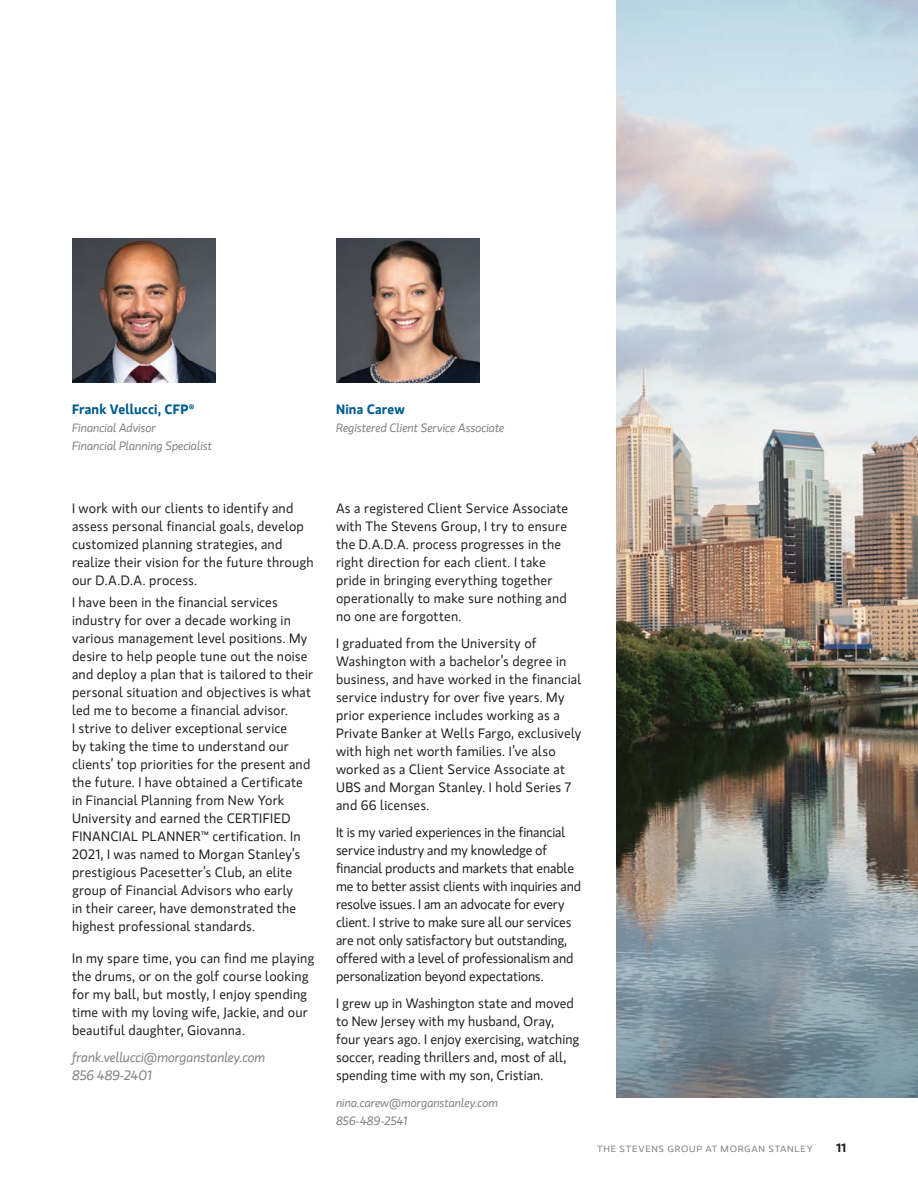
<style>
.page{position:relative;width:918px;height:1188px;background:#fff}
.page>*{position:absolute;margin:0;border:0;box-sizing:border-box;transform-origin:0 0}
.t1{font:13.5px/18px "MS Gloriola II Std";letter-spacing:.015em;color:#231f20}
.t2{font:13.5px/18px "MS Gloriola II Std";letter-spacing:-.01em;color:#231f20}
.t3{font:italic 13.5px/18px "MS Gloriola II Std";letter-spacing:-.015em;color:#808285}
.t4{font:700 13.5px "MS Gloriola II Std";letter-spacing:.015em;color:#005d91}
.t5{font:italic 12px/18px "MS Gloriola II Std";letter-spacing:-.01em;color:#808285}
.t6{font:700 12px "MS Gloriola II Std";color:#231f20}
.t7{font:9px "MS Gloriola II Std";letter-spacing:.07em;color:#808285;scale:1.1 1}
</style>
<div class="page">
<img style="left:616px;top:0;width:302px;height:1098px">
<img style="left:72px;top:239px;width:144px;height:143px">
<img style="left:336px;top:239px;width:144px;height:143px">
<p class="t4" style="left:72px;top:400px;width:124px">Frank Vellucci, CFP®</p>
<p class="t5" style="left:72px;top:419px;width:142px">Financial Advisor<br>Financial Planning Specialist</p>
<p class="t1" style="left:72px;top:499px;width:243px">I work with our clients to identify and assess personal financial goals, develop customized planning strategies, and realize their vision for the future through our D.A.D.A. process.</p>
<p class="t1" style="left:72px;top:593px;width:243px">I have been in the financial services industry for over a decade working in various management level positions. My desire to help people tune out the noise and deploy a plan that is tailored to their personal situation and objectives is what led me to become a financial advisor.<br>I strive to deliver exceptional service<br>by taking the time to understand our clients’ top priorities for the present and the future. I have obtained a Certificate in Financial Planning from New York University and earned the CERTIFIED FINANCIAL PLANNER™ certification. In 2021, I was named to Morgan Stanley’s prestigious Pacesetter’s Club, an elite group of Financial Advisors who early<br>in their career, have demonstrated the highest professional standards.</p>
<p class="t1" style="left:72px;top:949px;width:244px">In my spare time, you can find me playing the drums, or on the golf course looking for my ball, but mostly, I enjoy spending time with my loving wife, Jackie, and our beautiful daughter, Giovanna.</p>
<p class="t3" style="left:72px;top:1048px;width:195px">frank.vellucci@morganstanley.com<br>856 489-2401</p>
<p class="t4" style="left:336px;top:399px;width:70px">Nina Carew</p>
<p class="t5" style="left:336px;top:419px;width:170px">Registered Client Service Associate</p>
<p class="t1" style="left:336px;top:499px;width:234px">As a registered Client Service Associate with The Stevens Group, I try to ensure the D.A.D.A. process progresses in the right direction for each client. I take pride in bringing everything together operationally to make sure nothing and no one are forgotten.</p>
<p class="t1" style="left:336px;top:634px;width:247px">I graduated from the University of Washington with a bachelor’s degree in business, and have worked in the financial service industry for over five years. My prior experience includes working as a Private Banker at Wells Fargo, exclusively with high net worth families. I’ve also worked as a Client Service Associate at UBS and Morgan Stanley. I hold Series 7 and 66 licenses.</p>
<p class="t2" style="left:336px;top:823px;width:247px">It is my varied experiences in the financial service industry and my knowledge of financial products and markets that enable me to better assist clients with inquiries and resolve issues. I am an advocate for every client. I strive to make sure all our services are not only satisfactory but outstanding, offered with a level of professionalism and personalization beyond expectations.</p>
<p class="t1" style="left:336px;top:994px;width:245px">I grew up in Washington state and moved to New Jersey with my husband, Oray, four years ago. I enjoy exercising, watching soccer, reading thrillers and, most of all, spending time with my son, Cristian.</p>
<p class="t5" style="left:336px;top:1094px;width:164px">nina.carew@morganstanley.com<br>856-489-2541</p>
<p class="t7" style="left:597px;top:1143px;width:197px">THE STEVENS GROUP AT MORGAN STANLEY</p>
<p class="t6" style="left:836px;top:1139px;width:11px">11</p>
</div>
